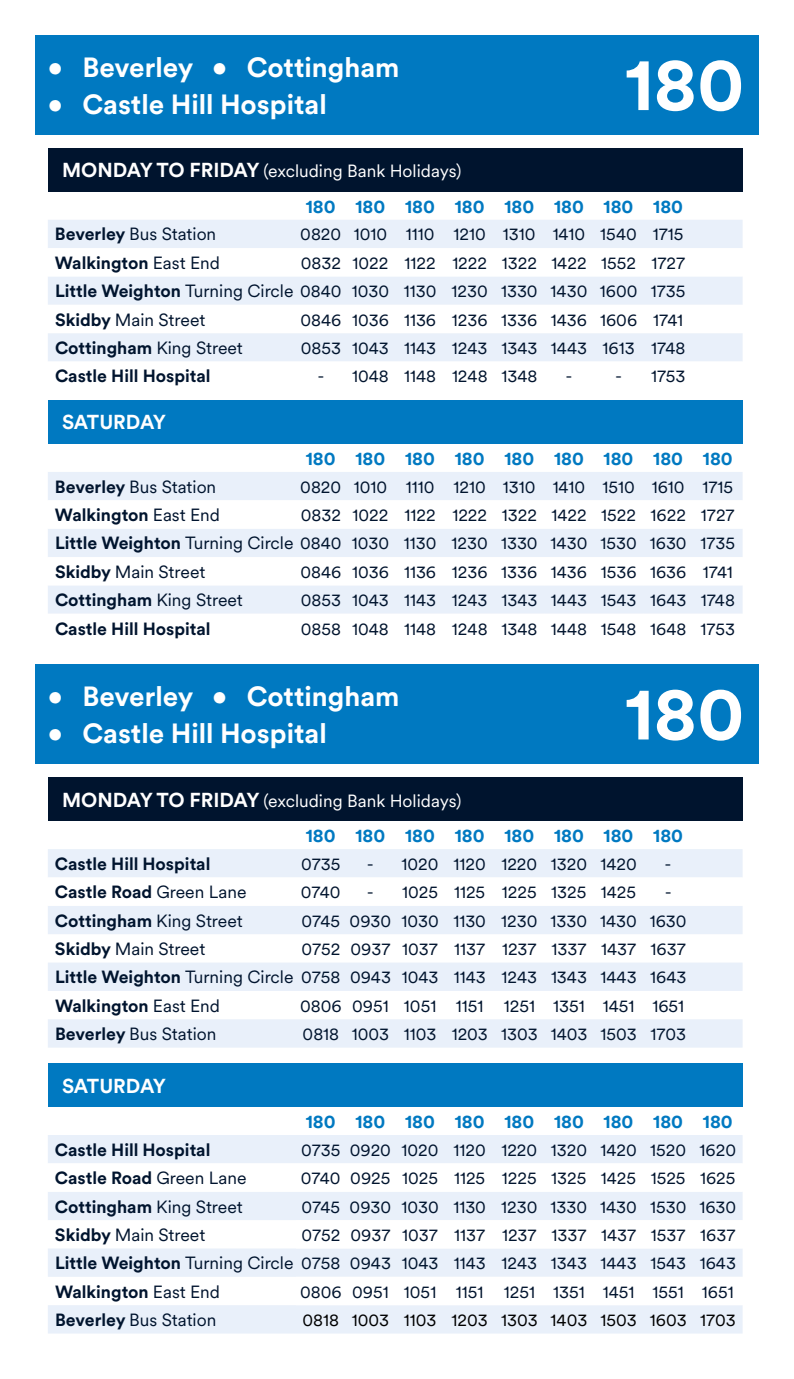
<style>
.page{position:relative;width:794px;height:1379px;background:#fff}
.page>*{position:absolute;margin:0;border:0;box-sizing:border-box;transform-origin:0 0}
.t1{font:700 75px "Stagecoach Circular";color:#fff}
.t2{font:700 27.5px "Stagecoach Circular";color:#fff}
.t3{font:700 20px "Stagecoach Circular";letter-spacing:-.015em;color:#fff}
.t4{font:700 18.75px "Stagecoach Circular";color:#0079c1}
.t5{font:17.5px/28.2px "Stagecoach Circular";color:#00142e;text-align:justify}
.t6{font:700 17.5px "Stagecoach Circular";color:#00142e}
.t7{font:17.5px "Stagecoach Circular";color:#fff}
.t8{font:17.5px "Stagecoach Circular";color:#000}
.s1{font-weight:700;font-size:20px}
.s2{font-weight:700}
.s3{font-weight:400}
</style>
<div class="page">
<div style="left:35px;top:35px;width:723px;height:100px;background:#0079c1"></div>
<div style="left:35px;top:665px;width:723px;height:99px;background:#0079c1"></div>
<div style="left:48px;top:148px;width:694px;height:43px;background:#00142e"></div>
<div style="left:48px;top:220px;width:694px;height:28px;background:#e9f0fa"></div>
<svg style="left:48px;top:277px;width:694px;height:84px;fill:#e9f0fa"></svg>
<div style="left:48px;top:777px;width:694px;height:43px;background:#00142e"></div>
<svg style="left:48px;top:849px;width:694px;height:198px;fill:#e9f0fa"></svg>
<svg style="left:48px;top:877px;width:694px;height:28px"></svg>
<div style="left:48px;top:400px;width:694px;height:43px;background:#0079c1"></div>
<div style="left:48px;top:472px;width:694px;height:28px;background:#e9f0fa"></div>
<svg style="left:48px;top:529px;width:694px;height:85px;fill:#e9f0fa"></svg>
<div style="left:48px;top:1063px;width:694px;height:43px;background:#0079c1"></div>
<div style="left:48px;top:1135px;width:694px;height:198px;background:#e9f0fa"></div>
<svg style="left:48px;top:1163px;width:694px;height:142px"></svg>
<h2 class="t2" style="left:48px;top:48px;width:353px">• Beverley • Cottingham</h2>
<h2 class="t2" style="left:48px;top:85px;width:280px">• Castle Hill Hospital</h2>
<h1 class="t1" style="left:625px;top:32px;width:121px">180</h1>
<p class="t7" style="left:62px;top:159px;width:401px"><span class="s1">MONDAY TO FRIDAY</span> (excluding Bank Holidays)</p>
<p class="t4" style="left:306px;top:193px;width:379px">180 180 180 180 180 180 180 180</p>
<p class="t5" style="left:55px;top:219px;width:163px"><span class="s2">Beverley</span> Bus Station</p>
<p class="t5" style="left:300px;top:219px;width:385px">0820 1010 1110 1210 1310 1410 1540 1715</p>
<p class="t6" style="left:55px;top:251px;width:166px">Walkington <span class="s3">East End</span></p>
<p class="t5" style="left:55px;top:248px;width:632px;text-indent:246px">0832 1022 1122 1222 1322 1422 1552 1727<br><span class="s2">Little Weighton</span> Turning Circle 0840 1030 1130 1230 1330 1430 1600 1735<br><span class="s2">Skidby</span> Main Street</p>
<p class="t5" style="left:300px;top:304px;width:384px">0846 1036 1136 1236 1336 1436 1606 1741</p>
<p class="t6" style="left:55px;top:336px;width:189px">Cottingham <span class="s3">King Street</span></p>
<p class="t5" style="left:301px;top:333px;width:386px">0853 1043 1143 1243 1343 1443 1613 1748</p>
<p class="t6" style="left:55px;top:364px;width:157px">Castle Hill Hospital</p>
<p class="t5" style="left:317px;top:361px;width:221px">- 1048 1148 1248 1348</p>
<p class="t5" style="left:565px;top:361px;width:9px">-</p>
<p class="t5" style="left:615px;top:361px;width:72px">- 1753</p>
<p class="t3" style="left:62px;top:408px;width:105px">SATURDAY</p>
<p class="t4" style="left:306px;top:445px;width:428px">180 180 180 180 180 180 180 180 180</p>
<p class="t5" style="left:55px;top:471px;width:163px"><span class="s2">Beverley</span> Bus Station</p>
<p class="t5" style="left:300px;top:471px;width:434px">0820 1010 1110 1210 1310 1410 1510 1610 1715</p>
<p class="t6" style="left:55px;top:503px;width:166px">Walkington <span class="s3">East End</span></p>
<p class="t5" style="left:55px;top:500px;width:681px;text-indent:246px">0832 1022 1122 1222 1322 1422 1522 1622 1727<br><span class="s2">Little Weighton</span> Turning Circle 0840 1030 1130 1230 1330 1430 1530 1630 1735<br><span class="s2">Skidby</span> Main Street</p>
<p class="t5" style="left:300px;top:557px;width:434px">0846 1036 1136 1236 1336 1436 1536 1636 1741</p>
<p class="t6" style="left:55px;top:588px;width:189px">Cottingham <span class="s3">King Street</span></p>
<p class="t5" style="left:301px;top:585px;width:436px">0853 1043 1143 1243 1343 1443 1543 1643 1748</p>
<p class="t6" style="left:55px;top:616px;width:157px">Castle Hill Hospital</p>
<p class="t5" style="left:301px;top:613px;width:436px">0858 1048 1148 1248 1348 1448 1548 1648 1753</p>
<h2 class="t2" style="left:48px;top:677px;width:353px">• Beverley • Cottingham</h2>
<h2 class="t2" style="left:48px;top:715px;width:280px">• Castle Hill Hospital</h2>
<h1 class="t1" style="left:625px;top:661px;width:121px">180</h1>
<p class="t7" style="left:62px;top:788px;width:401px"><span class="s1">MONDAY TO FRIDAY</span> (excluding Bank Holidays)</p>
<p class="t4" style="left:306px;top:822px;width:379px">180 180 180 180 180 180 180 180</p>
<p class="t6" style="left:55px;top:851px;width:157px">Castle Hill Hospital</p>
<p class="t5" style="left:301px;top:848px;width:41px">0735</p>
<p class="t5" style="left:367px;top:848px;width:271px">- 1020 1120 1220 1320 1420</p>
<p class="t5" style="left:664px;top:848px;width:9px">-</p>
<p class="t6" style="left:55px;top:880px;width:193px">Castle Road <span class="s3">Green Lane</span></p>
<p class="t5" style="left:301px;top:877px;width:41px">0740</p>
<p class="t5" style="left:367px;top:877px;width:271px">- 1025 1125 1225 1325 1425</p>
<p class="t5" style="left:664px;top:877px;width:9px">-</p>
<p class="t6" style="left:55px;top:908px;width:189px">Cottingham <span class="s3">King Street</span></p>
<p class="t5" style="left:301px;top:905px;width:387px">0745 0930 1030 1130 1230 1330 1430 1630</p>
<p class="t5" style="left:55px;top:934px;width:152px"><span class="s2">Skidby</span> Main Street</p>
<p class="t5" style="left:55px;top:934px;width:633px;text-indent:246px">0752 0937 1037 1137 1237 1337 1437 1637<br><span class="s2">Little Weighton</span> Turning Circle 0758 0943 1043 1143 1243 1343 1443 1643<br><span class="s2">Walkington</span> East End</p>
<p class="t5" style="left:300px;top:990px;width:386px">0806 0951 1051 1151 1251 1351 1451 1651</p>
<p class="t5" style="left:55px;top:1019px;width:163px"><span class="s2">Beverley</span> Bus Station</p>
<p class="t5" style="left:303px;top:1019px;width:385px">0818 1003 1103 1203 1303 1403 1503 1703</p>
<p class="t3" style="left:62px;top:1071px;width:105px">SATURDAY</p>
<p class="t4" style="left:306px;top:1108px;width:428px">180 180 180 180 180 180 180 180 180</p>
<p class="t6" style="left:55px;top:1137px;width:157px">Castle Hill Hospital</p>
<p class="t5" style="left:301px;top:1134px;width:436px">0735 0920 1020 1120 1220 1320 1420 1520 1620</p>
<p class="t6" style="left:55px;top:1165px;width:193px">Castle Road <span class="s3">Green Lane</span></p>
<p class="t5" style="left:301px;top:1163px;width:436px">0740 0925 1025 1125 1225 1325 1425 1525 1625</p>
<p class="t6" style="left:55px;top:1194px;width:189px">Cottingham <span class="s3">King Street</span></p>
<p class="t5" style="left:301px;top:1191px;width:436px">0745 0930 1030 1130 1230 1330 1430 1530 1630</p>
<p class="t5" style="left:55px;top:1219px;width:152px"><span class="s2">Skidby</span> Main Street</p>
<p class="t5" style="left:55px;top:1219px;width:682px;text-indent:246px">0752 0937 1037 1137 1237 1337 1437 1537 1637<br><span class="s2">Little Weighton</span> Turning Circle 0758 0943 1043 1143 1243 1343 1443 1543 1643<br><span class="s2">Walkington</span> East End</p>
<p class="t5" style="left:300px;top:1276px;width:435px">0806 0951 1051 1151 1251 1351 1451 1551 1651</p>
<p class="t5" style="left:55px;top:1304px;width:163px"><span class="s2">Beverley</span> Bus Station</p>
<p class="t8" style="left:302px;top:1308px;width:435px">0818 1003 1103 1203 1303 1403 1503 1603 1703</p>
</div>
